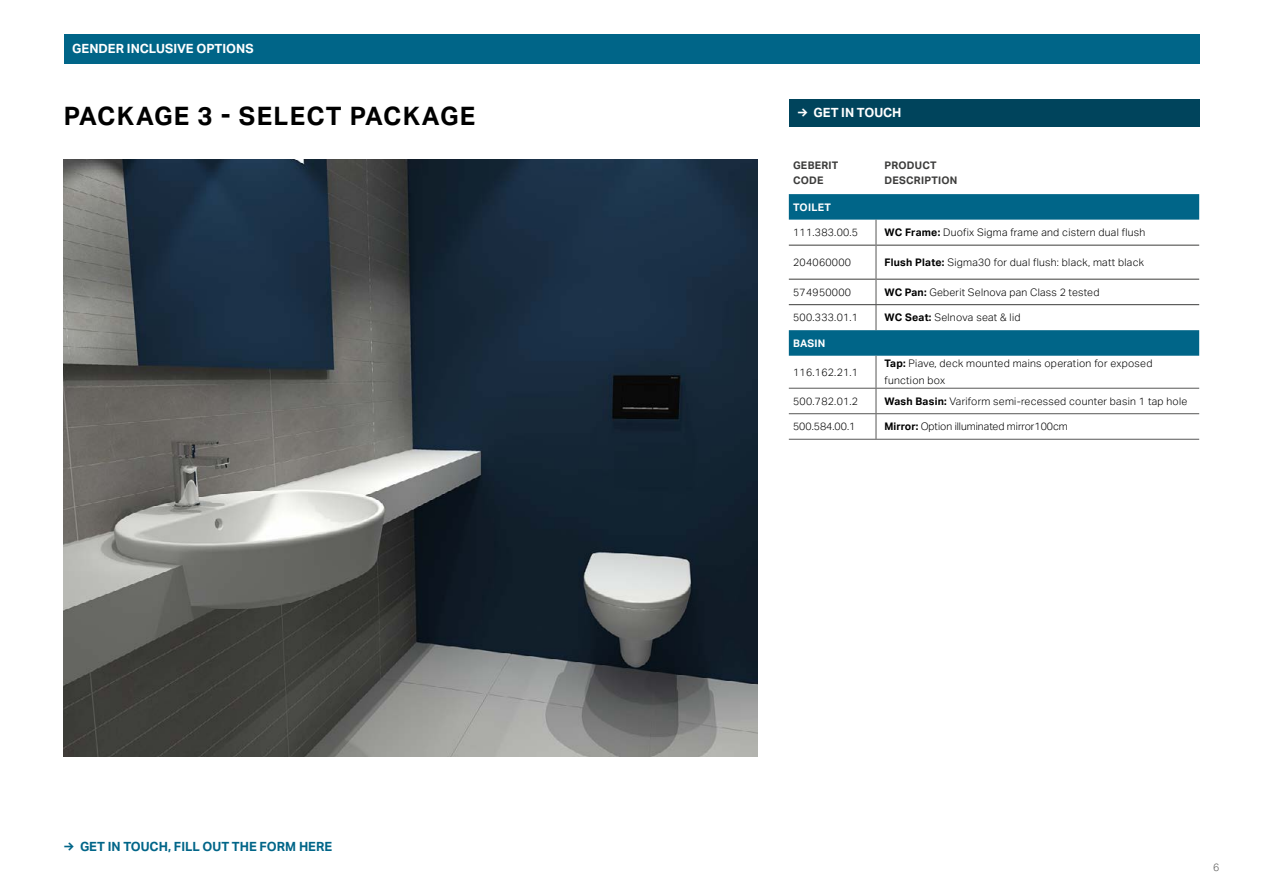
<style>
.page{position:relative;width:1263px;height:893px;background:#fff}
.page>*{position:absolute;margin:0;border:0;box-sizing:border-box;transform-origin:0 0}
.t1{font:700 25.5px "Aktiv Grotesk Geberit";letter-spacing:.05em;color:#000}
.t2{font:700 12.75px "Aktiv Grotesk Geberit";color:#fff}
.t3{font:700 12.75px "Aktiv Grotesk Geberit";color:#006588}
.t4{font:300 10.5px/16.5px "Aktiv Grotesk Geberit";letter-spacing:.025em;color:#000}
.t5{font:300 10.5px "Aktiv Grotesk Geberit";color:#000}
.t6{font:700 10.5px/15px "Aktiv Grotesk Geberit";letter-spacing:.025em;color:#3c3c3b}
.t7{font:700 10.5px "Aktiv Grotesk Geberit";letter-spacing:.025em;color:#fff}
.t8{font:300 10.5px "Aktiv Grotesk Geberit";color:#575756}
.s1{font-weight:700}
</style>
<div class="page">
<img style="left:64px;top:159px;width:694px;height:598px">
<svg style="left:789px;top:194px;width:410px;height:162px"></svg>
<hr style="left:789px;top:245px;width:87px;height:1px;background:#3c3c3b">
<hr style="left:876px;top:245px;width:323px;height:1px;background:#3c3c3b">
<hr style="left:789px;top:279px;width:87px;height:1px;background:#3c3c3b">
<hr style="left:876px;top:279px;width:323px;height:1px;background:#3c3c3b">
<svg style="left:876px;top:220px;width:1px;height:25px"></svg>
<hr style="left:876px;top:245px;width:1px;height:34px;background:#575756">
<svg style="left:876px;top:279px;width:1px;height:51px"></svg>
<hr style="left:876px;top:356px;width:1px;height:32px;background:#575756">
<svg style="left:876px;top:389px;width:1px;height:50px"></svg>
<hr style="left:789px;top:388px;width:87px;height:1px;background:#575756">
<hr style="left:876px;top:388px;width:323px;height:1px;background:#575756">
<hr style="left:789px;top:413px;width:87px;height:1px;background:#575756">
<hr style="left:876px;top:413px;width:323px;height:1px;background:#575756">
<hr style="left:789px;top:439px;width:87px;height:1px;background:#575756">
<hr style="left:876px;top:439px;width:323px;height:1px;background:#575756">
<hr style="left:789px;top:304px;width:87px;height:1px;background:#3c3c3b">
<hr style="left:876px;top:304px;width:323px;height:1px;background:#3c3c3b">
<div style="left:64px;top:34px;width:1135px;height:30px;background:#006588"></div>
<div style="left:789px;top:99px;width:410px;height:27px;background:#00445c"></div>
<p class="t2" style="left:72px;top:41px;width:183px">GENDER INCLUSIVE OPTIONS</p>
<h1 class="t1" style="left:64px;top:100px;width:413px">PACKAGE 3 - SELECT PACKAGE</h1>
<p class="t3" style="left:64px;top:838px;width:270px">→ GET IN TOUCH, FILL OUT THE FORM HERE</p>
<p class="t2" style="left:797px;top:105px;width:106px">→ GET IN TOUCH</p>
<p class="t6" style="left:793px;top:158px;width:47px">GEBERIT<br>CODE</p>
<p class="t6" style="left:884px;top:158px;width:74px">PRODUCT<br>DESCRIPTION</p>
<p class="t7" style="left:793px;top:200px;width:39px">TOILET</p>
<p class="t4" style="left:793px;top:224px;width:67px">111.383.00.5</p>
<p class="t4" style="left:884px;top:224px;width:262px"><span class="s1">WC Frame:</span> Duofix Sigma frame and cistern dual flush</p>
<p class="t4" style="left:793px;top:254px;width:60px">204060000</p>
<p class="t4" style="left:884px;top:254px;width:261px"><span class="s1">Flush Plate:</span> Sigma30 for dual flush: black, matt black</p>
<p class="t4" style="left:793px;top:284px;width:60px">574950000</p>
<p class="t4" style="left:884px;top:284px;width:216px"><span class="s1">WC Pan:</span> Geberit Selnova pan Class 2 tested</p>
<p class="t4" style="left:793px;top:309px;width:67px">500.333.01.1</p>
<p class="t4" style="left:884px;top:309px;width:138px"><span class="s1">WC Seat:</span> Selnova seat &amp; lid</p>
<p class="t7" style="left:793px;top:336px;width:34px">BASIN</p>
<p class="t4" style="left:793px;top:364px;width:67px">116.162.21.1</p>
<p class="t4" style="left:884px;top:355px;width:269px"><span class="s1">Tap:</span> Piave, deck mounted mains operation for exposed function box</p>
<p class="t4" style="left:793px;top:393px;width:67px">500.782.01.2</p>
<p class="t4" style="left:884px;top:393px;width:304px"><span class="s1">Wash Basin:</span> Variform semi-recessed counter basin 1 tap hole</p>
<p class="t4" style="left:793px;top:418px;width:64px">500.584.00.1</p>
<p class="t5" style="left:884px;top:420px;width:185px"><span class="s1">Mirror:</span> Option illuminated mirror100cm</p>
<p class="t8" style="left:1213px;top:861px;width:8px">6</p>
</div>
